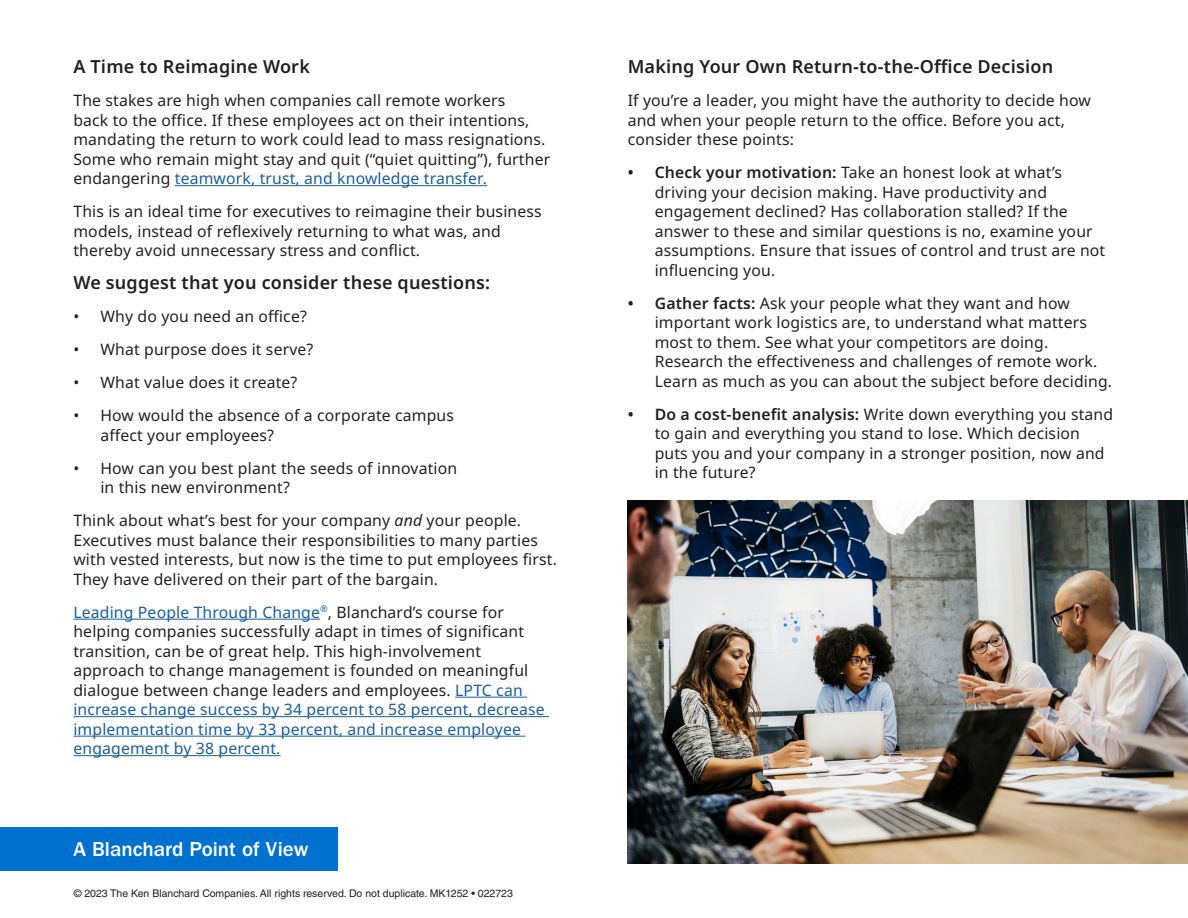
<style>
.page{position:relative;width:1188px;height:918px;background:#fff}
.page>*{position:absolute;margin:0;border:0;box-sizing:border-box;transform-origin:0 0}
.Level_2_head{font:500 21px "ITC Franklin Gothic Std";color:#fff}
.Body_Copy{font:600 18px "Noto Sans";letter-spacing:.01em;color:#231f20}
.Body_Copy-2{font:15.75px/19.5px "Noto Sans";letter-spacing:.01em;color:#231f20}
.t1{font:10.5px "Helvetica LT Std";color:#231f20}
.s1{color:#175d9e}
.s2{font-style:italic}
.s3{font-weight:600}
</style>
<div class="page">
<div style="left:0;top:828px;width:337px;height:43px;background:#0071ce"></div>
<hr style="left:175px;top:185px;width:312px;height:1px;background:#175d9e">
<hr style="left:73px;top:619px;width:247px;height:1px;background:#175d9e">
<hr style="left:455px;top:697px;width:72px;height:1px;background:#175d9e">
<hr style="left:73px;top:716px;width:476px;height:1px;background:#175d9e">
<hr style="left:73px;top:736px;width:452px;height:1px;background:#175d9e">
<hr style="left:73px;top:755px;width:208px;height:1px;background:#175d9e">
<img style="left:628px;top:501px;width:560px;height:363px">
<p class="Body_Copy" style="left:73px;top:56px;width:238px">A Time to Reimagine Work</p>
<p class="Body_Copy-2" style="left:73px;top:91px;width:478px">The stakes are high when companies call remote workers<br>back to the office. If these employees act on their intentions, mandating the return to work could lead to mass resignations.<br>Some who remain might stay and quit (“quiet quitting”), further endangering <span class="s1">teamwork, trust, and knowledge transfer.</span></p>
<p class="Body_Copy-2" style="left:73px;top:202px;width:470px">This is an ideal time for executives to reimagine their business models, instead of reflexively returning to what was, and thereby avoid unnecessary stress and conflict.</p>
<p class="Body_Copy" style="left:73px;top:272px;width:418px">We suggest that you consider these questions:</p>
<p class="Body_Copy-2" style="left:73px;top:307px;width:235px">• Why do you need an office?</p>
<p class="Body_Copy-2" style="left:73px;top:340px;width:241px">• What purpose does it serve?</p>
<p class="Body_Copy-2" style="left:73px;top:373px;width:226px">• What value does it create?</p>
<p class="Body_Copy-2" style="left:100px;top:406px;width:355px;text-indent:-27px">• How would the absence of a corporate campus affect your employees?</p>
<p class="Body_Copy-2" style="left:100px;top:459px;width:358px;text-indent:-27px">• How can you best plant the seeds of innovation in this new environment?</p>
<p class="Body_Copy-2" style="left:73px;top:511px;width:485px">Think about what’s best for your company <span class="s2">and</span> your people.<br>Executives must balance their responsibilities to many parties with vested interests, but now is the time to put employees first.<br>They have delivered on their part of the bargain.</p>
<p class="Body_Copy-2" style="left:73px;top:602px;width:473px"><span class="s1">Leading People Through Change</span><sup>®</sup>, Blanchard’s course for helping companies successfully adapt in times of significant transition, can be of great help. This high-involvement approach to change management is founded on meaningful dialogue between change leaders and employees. <span class="s1">LPTC can increase change success by 34 percent to 58 percent, decrease implementation time by 33 percent, and increase employee engagement by 38 percent.</span></p>
<p class="Level_2_head" style="left:73px;top:837px;width:236px">A Blanchard Point of View</p>
<p class="t1" style="left:74px;top:887px;width:441px">© 2023 The Ken Blanchard Companies. All rights reserved. Do not duplicate. MK1252 • 022723</p>
<p class="Body_Copy" style="left:628px;top:56px;width:427px">Making Your Own Return-to-the-Office Decision</p>
<p class="Body_Copy-2" style="left:628px;top:91px;width:465px">If you’re a leader, you might have the authority to decide how and when your people return to the office. Before you act, consider these points:</p>
<p class="Body_Copy-2" style="left:655px;top:163px;width:452px;text-indent:-27px"><span class="s3">• Check your motivation:</span> Take an honest look at what’s driving your decision making. Have productivity and engagement declined? Has collaboration stalled? If the answer to these and similar questions is no, examine your assumptions. Ensure that issues of control and trust are not influencing you.</p>
<p class="Body_Copy-2" style="left:655px;top:294px;width:459px;text-indent:-27px"><span class="s3">• Gather facts:</span> Ask your people what they want and how important work logistics are, to understand what matters most to them. See what your competitors are doing.<br>Research the effectiveness and challenges of remote work.<br>Learn as much as you can about the subject before deciding.</p>
<p class="Body_Copy-2" style="left:655px;top:405px;width:460px;text-indent:-27px"><span class="s3">• Do a cost-benefit analysis:</span> Write down everything you stand to gain and everything you stand to lose. Which decision puts you and your company in a stronger position, now and in the future?</p>
</div>
